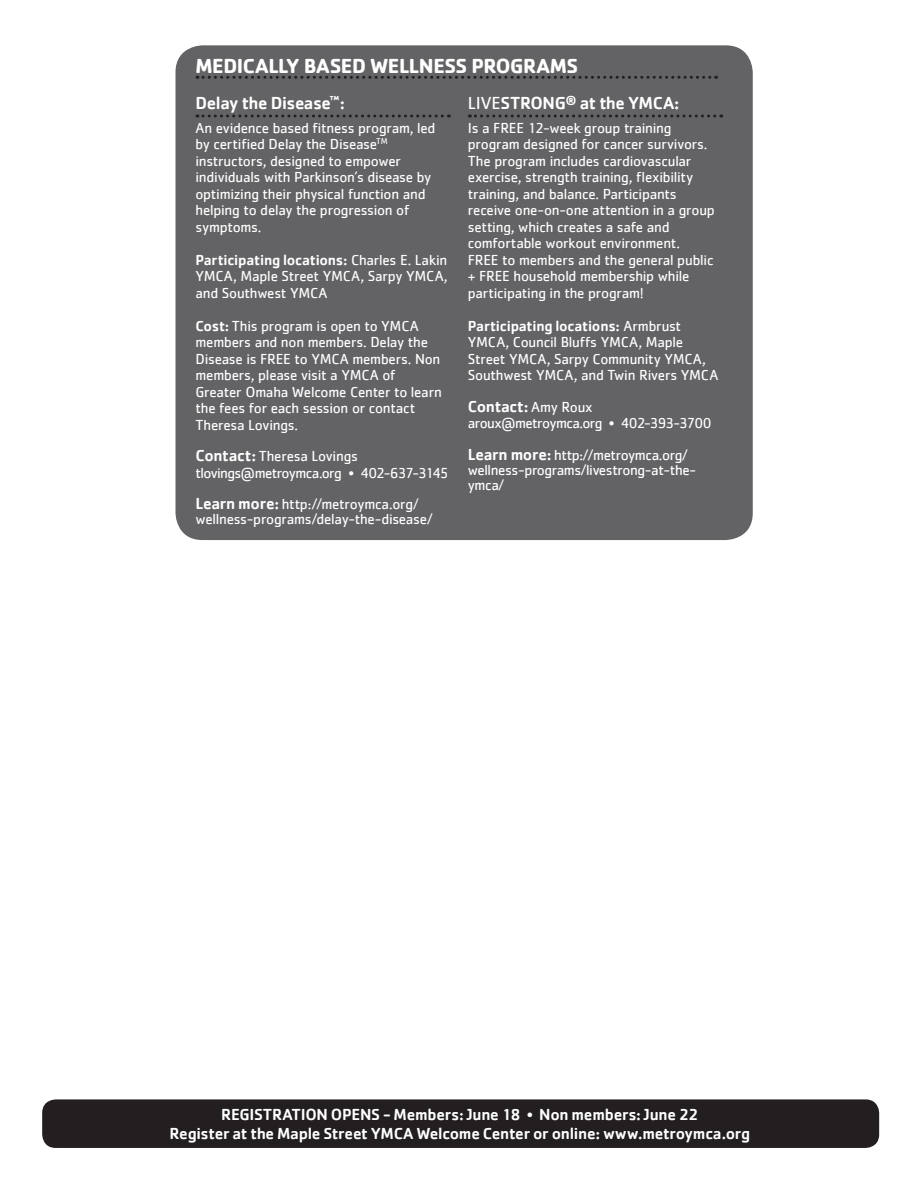
<style>
.page{position:relative;width:918px;height:1188px;background:#fff}
.page>*{position:absolute;margin:0;border:0;box-sizing:border-box;transform-origin:0 0}
.t1{font:700 21px "Cachet";letter-spacing:-.02em;color:#fff}
.t2{font:500 18px "Cachet";letter-spacing:-.02em;color:#fff}
.t3{font:500 16.5px/19.8px "Cachet";letter-spacing:-.015em;color:#fff;text-align:center}
.t4{font:15px/16.5px "Cachet";letter-spacing:-.015em;color:#fff}
.t5{font:15px/16.5px "Cachet";letter-spacing:-.035em;color:#fff}
.s1{font-weight:500}
.s2{font-weight:500;font-size:16.5px}
.s3{font-weight:400}
.s4{font-weight:400;font-size:15px}
</style>
<div class="page">
<div style="left:176px;top:45px;width:577px;height:495px;background:#636366;border-radius:27px"></div>
<svg style="left:197px;top:114px;width:252px;height:3px"></svg>
<svg style="left:469px;top:114px;width:253px;height:3px"></svg>
<svg style="left:197px;top:76px;width:520px;height:3px"></svg>
<div style="left:42px;top:1099px;width:837px;height:49px;background:#231f20;border-radius:14px"></div>
<h1 class="t1" style="left:195px;top:52px;width:384px">MEDICALLY BASED WELLNESS PROGRAMS</h1>
<p class="t2" style="left:195px;top:92px;width:151px">Delay the Disease<sup>™</sup>:</p>
<p class="t4" style="left:195px;top:119px;width:241px">An evidence based fitness program, led by certified Delay the Disease<sup>TM </sup>instructors, designed to empower individuals with Parkinson’s disease by optimizing their physical function and helping to delay the progression of symptoms.</p>
<p class="t4" style="left:195px;top:251px;width:254px;text-align:justify"><span class="s1">Participating locations:</span> Charles E. Lakin YMCA, Maple Street YMCA, Sarpy YMCA, and Southwest YMCA</p>
<p class="t4" style="left:195px;top:317px;width:248px"><span class="s1">Cost:</span> This program is open to YMCA members and non members. Delay the<br>Disease is FREE to YMCA members. Non members, please visit a YMCA of<br>Greater Omaha Welcome Center to learn the fees for each session or contact<br>Theresa Lovings.</p>
<p class="t5" style="left:195px;top:448px;width:255px"><span class="s2">Contact:</span> Theresa Lovings tlovings@metroymca.org • 402-637-3145</p>
<p class="t4" style="left:195px;top:496px;width:239px;line-height:15px"><span class="s2">Learn more:</span> http://metroymca.org/ wellness-programs/delay-the-disease/</p>
<p class="t2" style="left:468px;top:92px;width:213px"><span class="s3">LIVE</span>STRONG<sup>®</sup> at the YMCA:</p>
<p class="t4" style="left:468px;top:119px;width:248px">Is a FREE 12-week group training program designed for cancer survivors.<br>The program includes cardiovascular exercise, strength training, flexibility training, and balance. Participants receive one-on-one attention in a group setting, which creates a safe and comfortable workout environment.<br>FREE to members and the general public + FREE household membership while participating in the program!</p>
<p class="t4" style="left:468px;top:317px;width:252px"><span class="s1">Participating locations:</span> Armbrust YMCA, Council Bluffs YMCA, Maple Street YMCA, Sarpy Community YMCA, Southwest YMCA, and Twin Rivers YMCA</p>
<p class="t3" style="left:468px;top:396px;width:126px">Contact: <span class="s4">Amy Roux</span></p>
<p class="t5" style="left:468px;top:407px;width:245px;line-height:31.5px">aroux@metroymca.org • 402-393-3700<br><span class="s2">Learn more:</span> http://metroymca.org/</p>
<p class="t4" style="left:468px;top:462px;width:230px;line-height:15px">wellness-programs/livestrong-at-the&shy;ymca/</p>
<p class="t3" style="left:170px;top:1104px;width:582px">REGISTRATION OPENS - Members: June 18 <span class="s3">•</span> Non members: June 22<br>Register at the Maple Street YMCA Welcome Center or online: www.metroymca.org</p>
</div>
